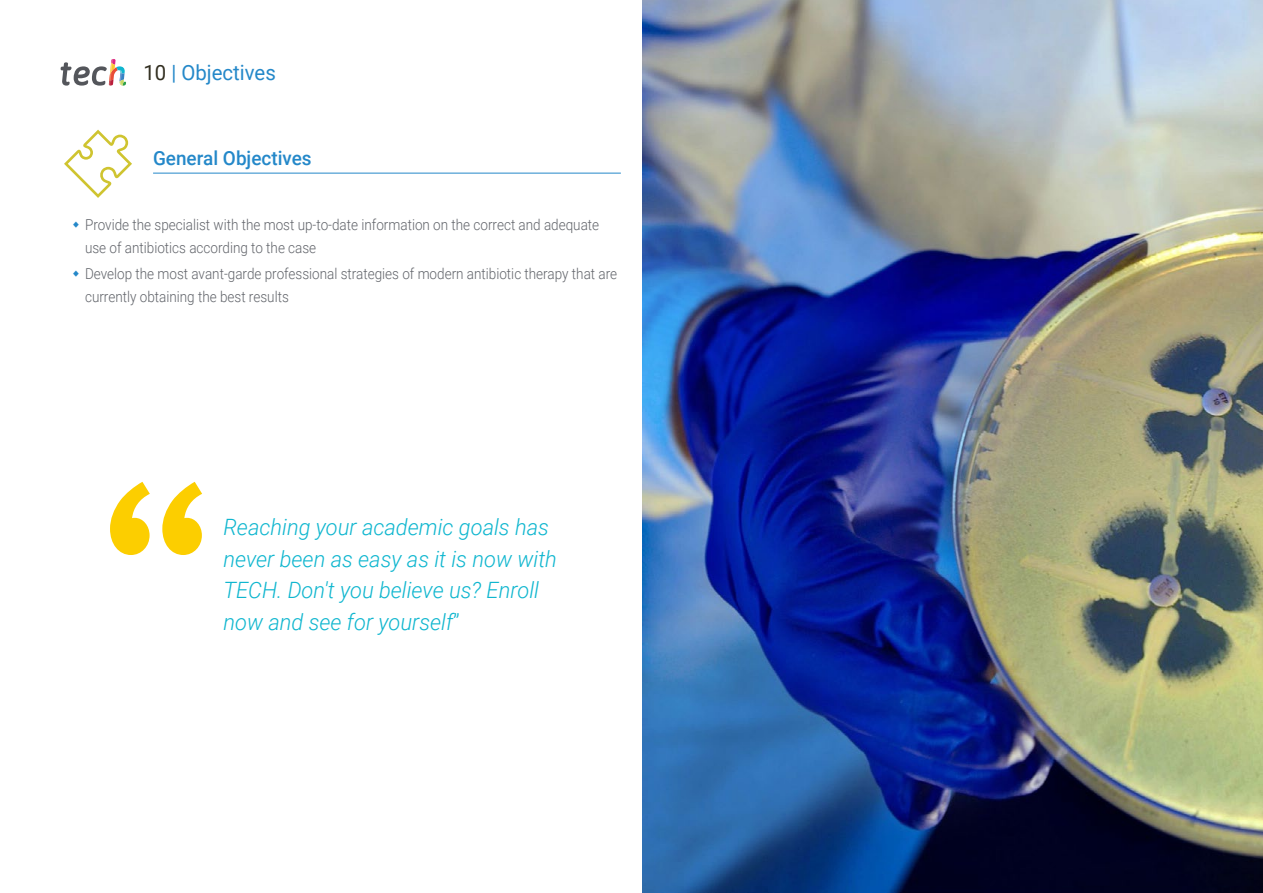
<style>
.page{position:relative;width:1263px;height:893px;background:#fff}
.page>*{position:absolute;margin:0;border:0;box-sizing:border-box;transform-origin:0 0}
.t1{font:italic 300 22.5px/31.5px "Roboto";color:#0fb6cf}
.t2{font:21px "Roboto";color:#2488c9}
.t3{font:500 19.5px "Roboto";color:#2488c9}
.t4{font:300 15px/22.5px "Roboto";color:#61646a;scale:.9 1}
.s1{color:#312e20}
.s2{font-style:normal}
</style>
<div class="page">
<hr style="left:153px;top:173px;width:468px;height:1px;background:#2488c9">
<svg style="left:64px;top:130px;width:68px;height:68px"></svg>
<img style="left:642px;top:0;width:621px;height:893px">
<svg style="left:61px;top:59px;width:65px;height:27px"></svg>
<svg style="left:110px;top:482px;width:92px;height:73px"></svg>
<h2 class="t2" style="left:144px;top:57px;width:134px"><span class="s1">10</span> | Objectives</h2>
<h3 class="t3" style="left:153px;top:144px;width:160px">General Objectives</h3>
<p class="t4" style="left:85px;top:213px;width:573px">Provide the specialist with the most up-to-date information on the correct and adequate use of antibiotics according to the case</p>
<p class="t4" style="left:85px;top:262px;width:593px">Develop the most avant-garde professional strategies of modern antibiotic therapy that are currently obtaining the best results</p>
<h1 class="t1" style="left:223px;top:511px;width:335px">Reaching your academic goals has never been as easy as it is now with<br>TECH. Don't you believe us? Enroll now and see for yourself<span class="s2">”</span></h1>
</div>
